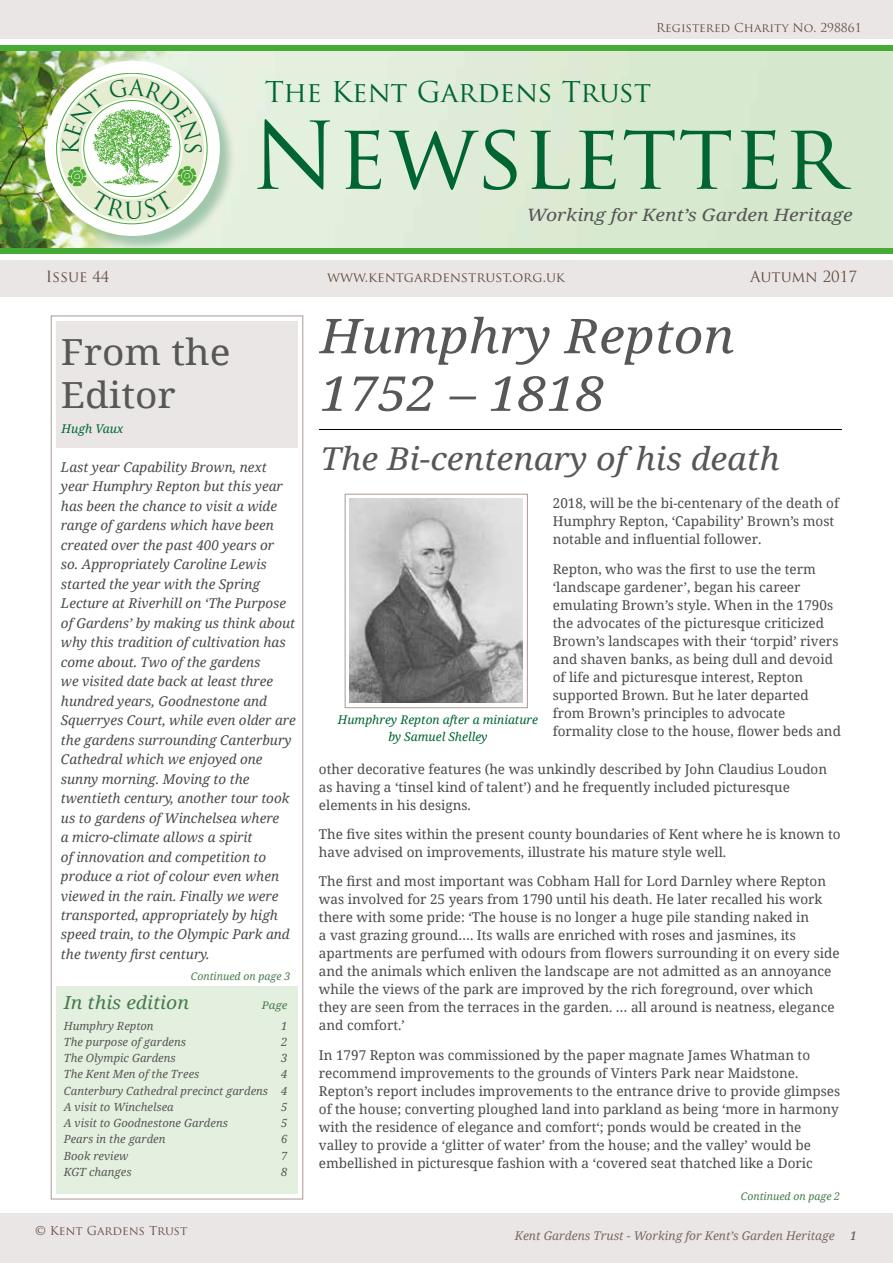
<style>
.page{position:relative;width:893px;height:1263px;background:#fff}
.page>*{position:absolute;margin:0;border:0;box-sizing:border-box;transform-origin:0 0}
.t1{font:90.75px "Trajan Pro";color:#006533}
.t2{font:italic 48px/57.6px "Noto Serif";color:#575756;scale:1.08 1}
.t3{font:36px/43.2px "Noto Serif";color:#575756;scale:1.08 1}
.t4{font:italic 31.5px "Noto Serif";color:#575756;scale:1.08 1}
.t5{font:27.9px "Trajan Pro";color:#006533}
.t6{font:italic 18px "Noto Serif";color:#467c4e;scale:1.08 1}
.t7{font:italic 17.1px "Noto Serif";color:#575756;scale:1.14 1}
.t8{font:15px "Trajan Pro";color:#644e42}
.t9{font:13.5px/18px "Noto Serif";color:#4a4a49}
.t10{font:italic 13.5px/19.5px "Noto Serif";color:#4a4a49}
.t11{font:13.5px "Trajan Pro";color:#644e42}
.t12{font:italic 12px/16.5px "Noto Serif";color:#006533;text-align:center}
.t13{font:italic 12px "Noto Serif";color:#7d695d}
.t14{font:12px "Trajan Pro";color:#644e42}
.t15{font:italic 12px "Noto Serif";color:#644e42}
.t16{font:italic 11.25px/16.2px "Noto Serif";color:#575756;text-align:justify}
.t17{font:italic 10.5px "Noto Serif";color:#467c4e}
.t18{font:italic 10.5px "Noto Serif";color:#467c4e;scale:1.08 1}
</style>
<div class="page">
<div style="left:51px;top:316px;width:252px;height:883px;border:1px solid #a99a91"></div>
<img style="left:0;top:51px;width:893px;height:197px">
<div style="left:45px;top:61px;width:192px;height:192px;background:#006533;opacity:.3"></div>
<div style="left:45px;top:61px;width:175px;height:175px;background:#fff;border-radius:50%"></div>
<div style="left:0;top:0;width:893px;height:38px;background:#eae6e6"></div>
<div style="left:0;top:1213px;width:893px;height:50px;background:#eae6e6"></div>
<div style="left:0;top:260px;width:893px;height:37px;background:#eae6e6"></div>
<div style="left:0;top:45px;width:893px;height:6px;background:#45ab34"></div>
<div style="left:0;top:248px;width:893px;height:6px;background:#45ab34"></div>
<div style="left:56px;top:321px;width:242px;height:126px;background:#eae6e6"></div>
<div style="left:56px;top:986px;width:242px;height:208px;background:#e4f0df"></div>
<hr style="left:319px;top:429px;width:523px;height:1px;background:#000">
<div style="left:345px;top:494px;width:183px;height:214px;border:1px solid #a99a91"></div>
<img style="left:350px;top:499px;width:173px;height:204px">
<svg style="left:60px;top:77px;width:144px;height:144px"></svg>
<p class="t14" style="left:656px;top:20px;width:207px">Registered Charity No. 298861</p>
<h3 class="t5" style="left:265px;top:75px;width:388px">The Kent Gardens Trust</h3>
<h1 class="t1" style="left:251px;top:98px;width:595px">Newsletter</h1>
<p class="t7" style="left:527px;top:203px;width:287px">Working for Kent’s Garden Heritage</p>
<p class="t8" style="left:46px;top:267px;width:65px">Issue 44</p>
<p class="t11" style="left:327px;top:269px;width:239px">www.kentgardenstrust.org.uk</p>
<p class="t8" style="left:750px;top:267px;width:108px">Autumn 2017</p>
<h3 class="t3" style="left:61px;top:329px;width:159px">From the<br>Editor</h3>
<p class="t12" style="left:62px;top:420px;width:63px">Hugh Vaux</p>
<p class="t10" style="left:61px;top:456px;width:236px">Last year Capability Brown, next year Humphry Repton but this year has been the chance to visit a wide range of gardens which have been created over the past 400 years or<br>so. Appropriately Caroline Lewis started the year with the Spring Lecture at Riverhill on ‘The Purpose of Gardens’ by making us think about why this tradition of cultivation has come about. Two of the gardens<br>we visited date back at least three hundred years, Goodnestone and Squerryes Court, while even older are the gardens surrounding Canterbury Cathedral which we enjoyed one sunny morning. Moving to the twentieth century, another tour took us to gardens of Winchelsea where<br>a micro-climate allows a spirit<br>of innovation and competition to produce a riot of colour even when viewed in the rain. Finally we were transported, appropriately by high speed train, to the Olympic Park and the twenty first century.</p>
<p class="t17" style="left:191px;top:969px;width:101px">Continued on page 3</p>
<h3 class="t6" style="left:64px;top:990px;width:117px">In this edition</h3>
<p class="t18" style="left:262px;top:998px;width:25px">Page</p>
<p class="t16" style="left:64px;top:1017px;width:91px">Humphry Repton</p>
<p class="t16" style="left:281px;top:1017px;width:8px">1</p>
<p class="t16" style="left:64px;top:1033px;width:124px">The purpose of gardens</p>
<p class="t16" style="left:281px;top:1033px;width:8px">2</p>
<p class="t16" style="left:64px;top:1049px;width:114px">The Olympic Gardens</p>
<p class="t16" style="left:281px;top:1049px;width:8px">3</p>
<p class="t16" style="left:64px;top:1066px;width:137px">The Kent Men of the Trees</p>
<p class="t16" style="left:64px;top:1066px;width:225px;text-indent:217px">4<br>Canterbury Cathedral precinct gardens 4<br>A visit to Winchelsea</p>
<p class="t16" style="left:281px;top:1098px;width:8px">5</p>
<p class="t16" style="left:64px;top:1114px;width:166px">A visit to Goodnestone Gardens</p>
<p class="t16" style="left:281px;top:1114px;width:8px">5</p>
<p class="t16" style="left:64px;top:1131px;width:103px">Pears in the garden</p>
<p class="t16" style="left:281px;top:1131px;width:8px">6</p>
<p class="t16" style="left:64px;top:1147px;width:66px">Book review</p>
<p class="t16" style="left:281px;top:1147px;width:8px">7</p>
<p class="t16" style="left:64px;top:1163px;width:69px">KGT changes</p>
<p class="t16" style="left:281px;top:1163px;width:8px">8</p>
<p class="t14" style="left:35px;top:1223px;width:154px">© Kent Gardens Trust</p>
<h2 class="t2" style="left:320px;top:305px;width:385px">Humphry Repton<br>1752 – 1818</h2>
<h3 class="t4" style="left:320px;top:436px;width:427px">The Bi-centenary of his death</h3>
<p class="t9" style="left:553px;top:494px;width:288px">2018, will be the bi-centenary of the death of<br>Humphry Repton, ‘Capability’ Brown’s most notable and influential follower.</p>
<p class="t9" style="left:553px;top:559px;width:290px">Repton, who was the first to use the term ‘landscape gardener’, began his career emulating Brown’s style. When in the 1790s the advocates of the picturesque criticized Brown’s landscapes with their ‘torpid’ rivers and shaven banks, as being dull and devoid of life and picturesque interest, Repton supported Brown. But he later departed from Brown’s principles to advocate formality close to the house, flower beds and</p>
<p class="t12" style="left:338px;top:711px;width:202px">Humphrey Repton after a miniature by Samuel Shelley</p>
<p class="t9" style="left:319px;top:759px;width:510px">other decorative features (he was unkindly described by John Claudius Loudon as having a ‘tinsel kind of talent’) and he frequently included picturesque elements in his designs.</p>
<p class="t9" style="left:319px;top:824px;width:523px">The five sites within the present county boundaries of Kent where he is known to have advised on improvements, illustrate his mature style well.</p>
<p class="t9" style="left:319px;top:872px;width:522px">The first and most important was Cobham Hall for Lord Darnley where Repton was involved for 25 years from 1790 until his death. He later recalled his work there with some pride: ‘The house is no longer a huge pile standing naked in<br>a vast grazing ground…. Its walls are enriched with roses and jasmines, its apartments are perfumed with odours from flowers surrounding it on every side and the animals which enliven the landscape are not admitted as an annoyance while the views of the park are improved by the rich foreground, over which they are seen from the terraces in the garden. … all around is neatness, elegance and comfort.’</p>
<p class="t9" style="left:319px;top:1045px;width:523px">In 1797 Repton was commissioned by the paper magnate James Whatman to recommend improvements to the grounds of Vinters Park near Maidstone.<br>Repton’s report includes improvements to the entrance drive to provide glimpses of the house; converting ploughed land into parkland as being ‘more in harmony with the residence of elegance and comfort‘; ponds would be created in the valley to provide a ‘glitter of water’ from the house; and the valley’ would be embellished in picturesque fashion with a ‘covered seat thatched like a Doric</p>
<p class="t17" style="left:741px;top:1189px;width:101px">Continued on page 2</p>
<p class="t13" style="left:515px;top:1227px;width:321px">Kent Gardens Trust - Working for Kent’s Garden Heritage</p>
<p class="t15" style="left:850px;top:1227px;width:8px">1</p>
</div>
